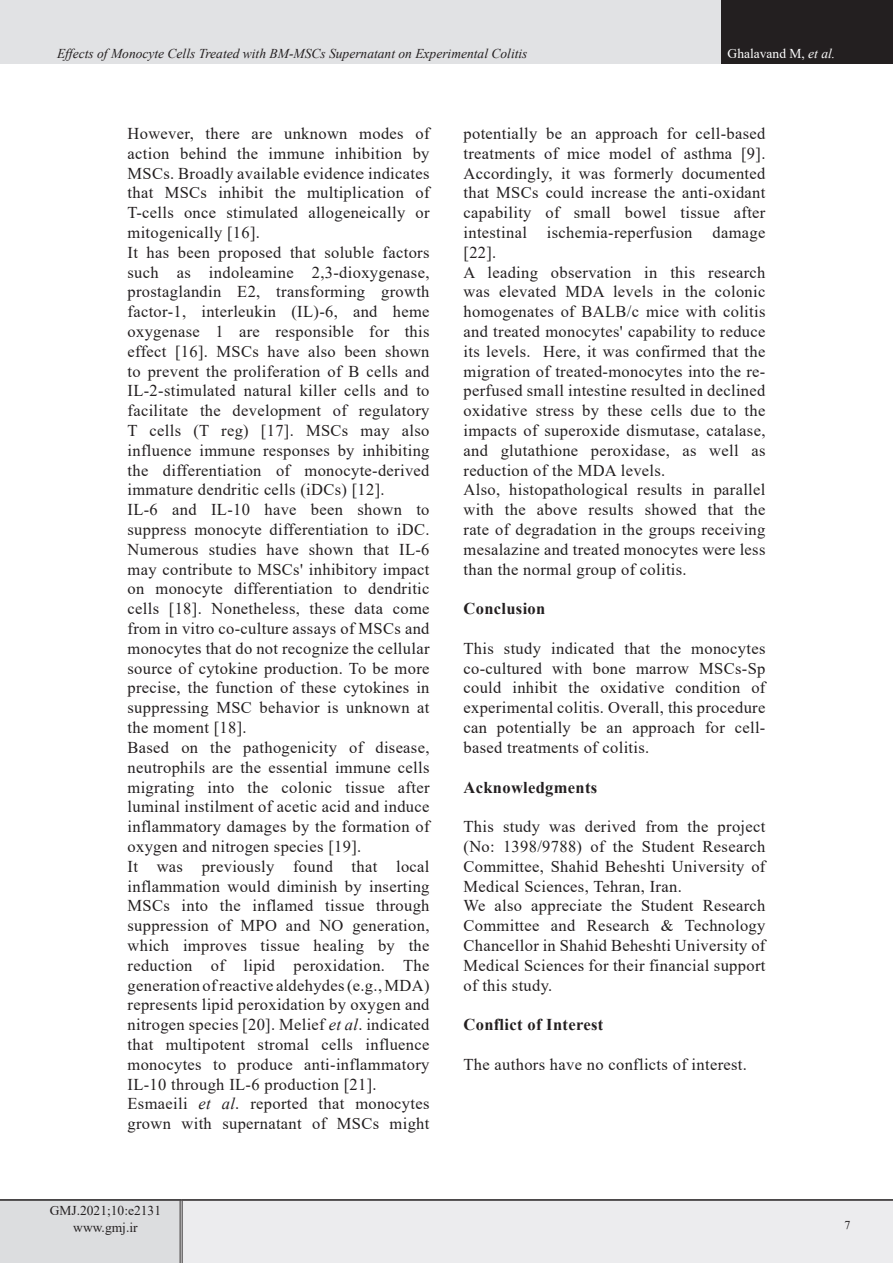
<style>
.page{position:relative;width:893px;height:1263px;background:#fff}
.page>*{position:absolute;margin:0;border:0;box-sizing:border-box;transform-origin:0 0}
.t1{font:16.5px/19.8px "Times New Roman";letter-spacing:.02em;color:#231f20;text-align:justify}
.t2{font:700 16.5px "Times New Roman";letter-spacing:.02em;color:#231f20}
.t3{font:italic 13.5px "Times New Roman";color:#231f20}
.t4{font:13.5px/16.2px "Times New Roman";color:#231f20;text-align:center}
.t5{font:13.5px "Times New Roman";color:#fff}
.t6{font:12px "Times New Roman";color:#231f20}
.s1{font-style:italic}
</style>
<div class="page">
<div style="left:0;top:0;width:722px;height:64px;background:#e1e2e4"></div>
<div style="left:722px;top:0;width:171px;height:64px;background:#231f20"></div>
<div style="left:0;top:1200px;width:181px;height:63px;background:#dcdddf"></div>
<div style="left:181px;top:1200px;width:712px;height:63px;background:#ececee"></div>
<hr style="left:180px;top:1201px;width:3px;height:62px;background:#fff">
<hr style="left:180px;top:1201px;width:1px;height:62px;background:#231f20">
<hr style="left:182px;top:1201px;width:1px;height:62px;background:#231f20">
<hr style="left:0;top:1199px;width:181px;height:2px;background:#231f20">
<hr style="left:181px;top:1199px;width:712px;height:2px;background:#231f20">
<p class="t3" style="left:57px;top:44px;width:472px">Effects of Monocyte Cells Treated with BM-MSCs Supernatant on Experimental Colitis</p>
<p class="t5" style="left:728px;top:44px;width:109px">Ghalavand M, <span class="s1">et al.</span></p>
<p class="t1" style="left:128px;top:123px;width:303px">However, there are unknown modes of action behind the immune inhibition by MSCs. Broadly available evidence indicates that MSCs inhibit the multiplication of T-cells once stimulated allogeneically or mitogenically [16].</p>
<p class="t1" style="left:128px;top:242px;width:303px">It has been proposed that soluble factors such as indoleamine 2,3-dioxygenase, prostaglandin E2, transforming growth factor-1, interleukin (IL)-6, and heme oxygenase 1 are responsible for this effect [16]. MSCs have also been shown to prevent the proliferation of B cells and IL-2-stimulated natural killer cells and to facilitate the development of regulatory T cells (T reg) [17]. MSCs may also influence immune responses by inhibiting the differentiation of monocyte-derived immature dendritic cells (iDCs) [12].</p>
<p class="t1" style="left:128px;top:499px;width:303px">IL-6 and IL-10 have been shown to suppress monocyte differentiation to iDC.<br>Numerous studies have shown that IL-6 may contribute to MSCs' inhibitory impact on monocyte differentiation to dendritic cells [18]. Nonetheless, these data come from in vitro co-culture assays of MSCs and monocytes that do not recognize the cellular source of cytokine production. To be more precise, the function of these cytokines in suppressing MSC behavior is unknown at the moment [18].</p>
<p class="t1" style="left:128px;top:737px;width:303px">Based on the pathogenicity of disease, neutrophils are the essential immune cells migrating into the colonic tissue after luminal instilment of acetic acid and induce inflammatory damages by the formation of oxygen and nitrogen species [19].</p>
<p class="t1" style="left:128px;top:856px;width:303px">It was previously found that local inflammation would diminish by inserting MSCs into the inflamed tissue through suppression of MPO and NO generation, which improves tissue healing by the reduction of lipid peroxidation. The generation of reactive aldehydes (e.g., MDA) represents lipid peroxidation by oxygen and nitrogen species [20]. Melief <span class="s1">et al</span>. indicated that multipotent stromal cells influence monocytes to produce anti-inflammatory IL-10 through IL-6 production [21].</p>
<p class="t1" style="left:128px;top:1093px;width:303px">Esmaeili <span class="s1">et al</span>. reported that monocytes grown with supernatant of MSCs might</p>
<p class="t1" style="left:463px;top:123px;width:303px">potentially be an approach for cell-based treatments of mice model of asthma [9].<br>Accordingly, it was formerly documented that MSCs could increase the anti-oxidant capability of small bowel tissue after intestinal ischemia-reperfusion damage [22].</p>
<p class="t1" style="left:463px;top:262px;width:303px">A leading observation in this research was elevated MDA levels in the colonic homogenates of BALB/c mice with colitis and treated monocytes' capability to reduce its levels. Here, it was confirmed that the migration of treated-monocytes into the re&shy;perfused small intestine resulted in declined oxidative stress by these cells due to the impacts of superoxide dismutase, catalase, and glutathione peroxidase, as well as reduction of the MDA levels.</p>
<p class="t1" style="left:463px;top:479px;width:303px">Also, histopathological results in parallel with the above results showed that the rate of degradation in the groups receiving mesalazine and treated monocytes were less than the normal group of colitis.</p>
<p class="t2" style="left:463px;top:597px;width:83px">Conclusion</p>
<p class="t1" style="left:463px;top:638px;width:303px">This study indicated that the monocytes co-cultured with bone marrow MSCs-Sp could inhibit the oxidative condition of experimental colitis. Overall, this procedure can potentially be an approach for cell&shy;based treatments of colitis.</p>
<p class="t2" style="left:463px;top:775px;width:135px">Acknowledgments</p>
<p class="t1" style="left:463px;top:816px;width:303px">This study was derived from the project (No: 1398/9788) of the Student Research Committee, Shahid Beheshti University of Medical Sciences, Tehran, Iran.</p>
<p class="t1" style="left:463px;top:895px;width:303px">We also appreciate the Student Research Committee and Research &amp; Technology Chancellor in Shahid Beheshti University of Medical Sciences for their financial support of this study.</p>
<p class="t2" style="left:463px;top:1013px;width:141px">Conflict of Interest</p>
<p class="t1" style="left:463px;top:1054px;width:285px">The authors have no conflicts of interest.</p>
<p class="t4" style="left:50px;top:1202px;width:113px">GMJ.2021;10:e2131 www.gmj.ir</p>
<p class="t6" style="left:845px;top:1216px;width:7px">7</p>
</div>
